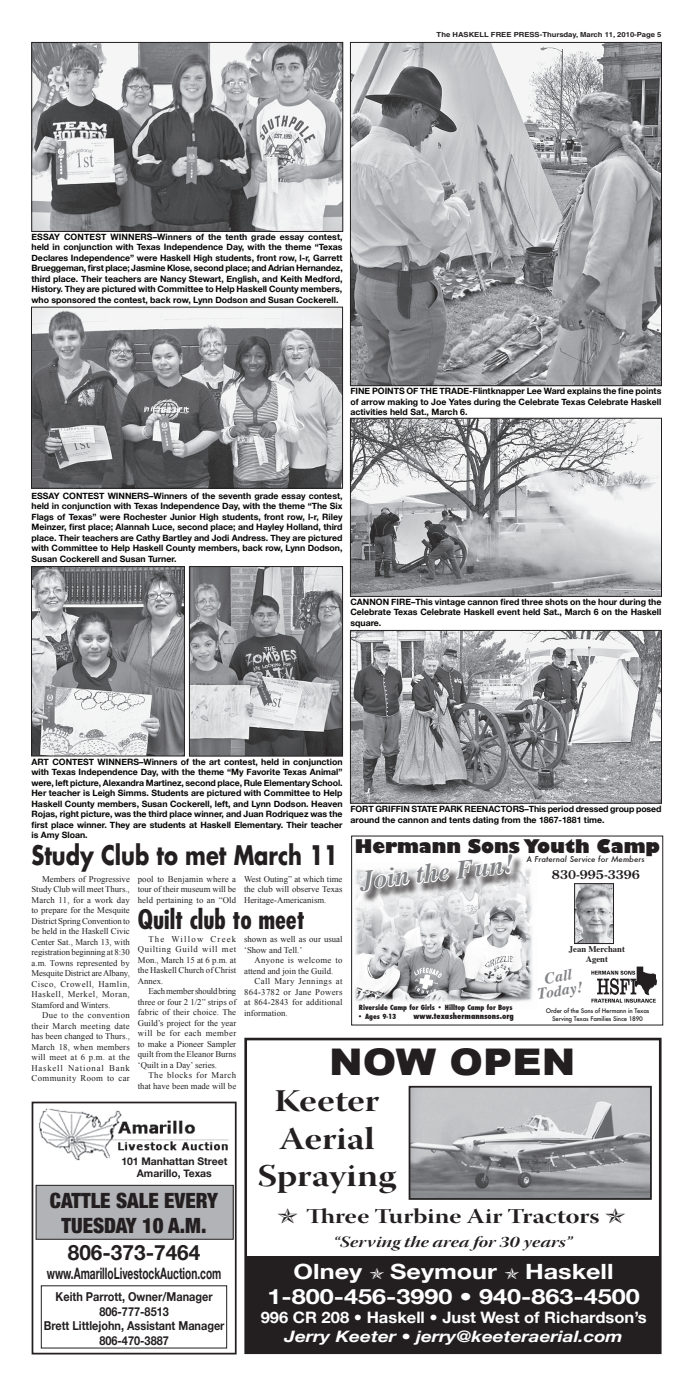
<style>
.page{position:relative;width:693px;height:1386px;background:#fff}
.page>*{position:absolute;margin:0;border:0;box-sizing:border-box;transform-origin:0 0}
.t1{font:900 36.75px "Arial";color:#231f20;scale:1.1 1}
.t2{font:31.5px/37.8px "Warnock Pro Bold Disp";color:#231f20;text-align:center;scale:1.2 1}
.t3{font:700 26.25px "Futura Std";color:#231f20;scale:.8 1}
.t4{font:700 condensed 26.25px "Futura Std";color:#231f20}
.t5{font:italic 700 26.25px "Times";color:#808285}
.t6{font:700 21px/25.2px "Helvetica Neue";color:#fff;text-align:center;scale:1.2 1}
.t7{font:900 condensed 21px/25.2px "Helvetica Neue";color:#231f20;text-align:center}
.t8{font:21px "Warnock Pro Bold Disp";color:#231f20;scale:1.25 1}
.t9{font:700 21px "Helvetica Neue";color:#231f20}
.t10{font:800 18.38px "Gill Sans";color:#231f20}
.t11{font:700 15.75px "Helvetica Neue";color:#fff;scale:1.05 1}
.t12{font:italic 700 15.75px "Helvetica Neue";color:#fff;scale:1.2 1}
.t13{font:700 15.75px "Helvetica Neue";color:#231f20;scale:.64 1}
.t14{font:15.75px "Warnock Pro Bold It Disp";letter-spacing:.005em;color:#231f20;scale:1.25 1}
.t15{font:italic 700 15.75px/14px "Times";color:#808285;text-align:center}
.t16{font:700 12.25px/14.7px "Helvetica Neue";color:#231f20;text-align:center;scale:.89 1}
.t17{font:700 12.25px "Century Old Style Std";color:#231f20}
.t18{font:700 10.5px/12.6px "Helvetica Neue";color:#231f20;text-align:center}
.t19{font:700 8.75px/10.5px "Helvetica Neue";color:#040503;text-align:justify}
.t20{font:8.75px/10.5px "Times New Roman";color:#231f20;text-align:justify}
.t21{font:700 8.75px/9.6px "Times";color:#231f20;text-align:center}
.t22{font:italic 500 7.88px "Futura";color:#231f20}
.t23{font:800 condensed 7.88px "Futura";color:#231f20}
.t24{font:800 condensed 7px "Futura";color:#231f20}
.t25{font:700 7px "Helvetica";color:#231f20;scale:1.1 1}
.t26{font:500 6.12px/7.9px "Futura";letter-spacing:-.02em;color:#231f20;text-align:center}
</style>
<div class="page">
<div style="left:32px;top:1102px;width:205px;height:252px;border:2px solid #231f20"></div>
<div style="left:36px;top:1185px;width:197px;height:54px;background:#b2b3b7"></div>
<div style="left:36px;top:1185px;width:198px;height:55px;border:1px solid #231f20"></div>
<img style="left:38px;top:1108px;width:191px;height:53px">
<div style="left:244px;top:1038px;width:418px;height:316px;border:3px solid #231f20"></div>
<div style="left:246px;top:1256px;width:413px;height:96px;background:#231f20"></div>
<img style="left:412px;top:1089px;width:237px;height:108px">
<div style="left:409px;top:1086px;width:243px;height:114px;border:2px solid #231f20"></div>
<div style="left:351px;top:836px;width:312px;height:189px;border:1px solid #231f20"></div>
<img style="left:355px;top:869px;width:178px;height:133px">
<div style="left:360px;top:855px;width:165px;height:49px;background:#231f20;opacity:.75"></div>
<svg style="left:358px;top:855px;width:156px;height:48px"></svg>
<svg style="left:357px;top:976px;width:158px;height:64px"></svg>
<img style="left:591px;top:966px;width:67px;height:37px">
<img style="left:576px;top:885px;width:36px;height:57px">
<div style="left:574px;top:883px;width:40px;height:61px;border:1px solid #231f20"></div>
<img style="left:352px;top:44px;width:308px;height:340px">
<div style="left:350px;top:42px;width:312px;height:344px;border:1px solid #231f20"></div>
<img style="left:352px;top:420px;width:308px;height:175px">
<div style="left:350px;top:418px;width:312px;height:179px;border:1px solid #231f20"></div>
<img style="left:352px;top:632px;width:308px;height:170px">
<div style="left:350px;top:630px;width:312px;height:174px;border:1px solid #231f20"></div>
<img style="left:191px;top:568px;width:150px;height:187px">
<div style="left:189px;top:566px;width:154px;height:191px;border:1px solid #231f20"></div>
<img style="left:33px;top:568px;width:150px;height:186px">
<div style="left:31px;top:566px;width:154px;height:190px;border:1px solid #231f20"></div>
<img style="left:33px;top:309px;width:308px;height:178px">
<div style="left:31px;top:307px;width:312px;height:182px;border:1px solid #231f20"></div>
<img style="left:33px;top:44px;width:308px;height:186px">
<div style="left:31px;top:42px;width:312px;height:190px;border:1px solid #231f20"></div>
<p class="t25" style="left:437px;top:30px;width:206px">The HASKELL FREE PRESS‑Thursday, March 11, 2010‑Page 5</p>
<p class="t19" style="left:32px;top:231px;width:313px">ESSAY CONTEST WINNERS–Winners of the tenth grade essay contest, held in conjunction with Texas Independence Day, with the theme “Texas Declares Independence” were Haskell High students, front row, l-r, Garrett Brueggeman, first place; Jasmine Klose, second place; and Adrian Hernandez, third place. Their teachers are Nancy Stewart, English, and Keith Medford, History. They are pictured with Committee to Help Haskell County members, who sponsored the contest, back row, Lynn Dodson and Susan Cockerell.</p>
<p class="t19" style="left:350px;top:386px;width:313px">FINE POINTS OF THE TRADE-Flintknapper Lee Ward explains the fine points of arrow making to Joe Yates during the Celebrate Texas Celebrate Haskell activities held Sat., March 6.</p>
<p class="t19" style="left:32px;top:490px;width:313px">ESSAY CONTEST WINNERS–Winners of the seventh grade essay contest, held in conjunction with Texas Independence Day, with the theme “The Six Flags of Texas” were Rochester Junior High students, front row, l-r, Riley Meinzer, first place; Alannah Luce, second place; and Hayley Holland, third place. Their teachers are Cathy Bartley and Jodi Andress. They are pictured with Committee to Help Haskell County members, back row, Lynn Dodson, Susan Cockerell and Susan Turner.</p>
<p class="t19" style="left:350px;top:596px;width:313px">CANNON FIRE–This vintage cannon fired three shots on the hour during the Celebrate Texas Celebrate Haskell event held Sat., March 6 on the Haskell square.</p>
<p class="t19" style="left:32px;top:756px;width:313px">ART CONTEST WINNERS–Winners of the art contest, held in conjunction with Texas Independence Day, with the theme “My Favorite Texas Animal” were, left picture, Alexandra Martinez, second place, Rule Elementary School.<br>Her teacher is Leigh Simms. Students are pictured with Committee to Help Haskell County members, Susan Cockerell, left, and Lynn Dodson. Heaven Rojas, right picture, was the third place winner, and Juan Rodriquez was the first place winner. They are students at Haskell Elementary. Their teacher is Amy Sloan.</p>
<p class="t19" style="left:350px;top:804px;width:128px">FORT GRIFFIN STATE PARK Reena</p>
<p class="t19" style="left:494px;top:804px;width:14px">ctors</p>
<p class="t19" style="left:350px;top:804px;width:313px;text-indent:174px">–This period dressed group posed around the cannon and tents dating from the 1867-1881 time.</p>
<h3 class="t10" style="left:355px;top:835px;width:307px">Hermann Sons Youth Camp</h3>
<h3 class="t3" style="left:32px;top:838px;width:385px">Study Club to met March 11</h3>
<p class="t20" style="left:32px;top:874px;width:100px;text-indent:10px">Members of Progressive Study Club will meet Thurs., March 11, for a work day to prepare for the Mesquite District Spring Convention to be held in the Haskell Civic Center Sat., March 13, with registration beginning at 8:30 a.m. Towns represented by Mesquite District are Albany, Cisco, Crowell, Hamlin, Haskell, Merkel, Moran, Stamford and Winters.</p>
<p class="t20" style="left:32px;top:1010px;width:100px;text-indent:10px">Due to the convention their March meeting date has been changed to Thurs., March 18, when members will meet at 6 p.m. at the Haskell National Bank Community Room to car</p>
<h3 class="t5" style="left:358px;top:856px;width:155px;rotate:-6deg">Join the Fun!</h3>
<p class="t22" style="left:526px;top:853px;width:120px">A Fraternal Service for Members</p>
<h3 class="t17" style="left:552px;top:867px;width:89px">830-995-3396</h3>
<p class="t20" style="left:138px;top:873px;width:100px">pool to Benjamin where a tour of their museum will be held pertaining to an “Old</p>
<p class="t20" style="left:244px;top:873px;width:100px">West Outing” at which time the club will observe Texas Heritage-Americanism.</p>
<h3 class="t4" style="left:138px;top:903px;width:169px">Quilt club to meet</h3>
<p class="t20" style="left:138px;top:934px;width:100px;text-indent:10px">The Willow Creek Quilting Guild will met Mon., March 15 at 6 p.m. at the Haskell Church of Christ Annex.</p>
<p class="t20" style="left:138px;top:986px;width:100px;text-indent:10px">Each member should bring three or four 2 1/2” strips of fabric of their choice. The Guild’s project for the year will be for each member to make a Pioneer Sampler quilt from the Eleanor Burns ‘Quilt in a Day’ series.</p>
<p class="t20" style="left:138px;top:1070px;width:100px;text-align:right">The blocks for March that have been made will be</p>
<p class="t20" style="left:244px;top:934px;width:100px">shown as well as our usual ‘Show and Tell.’</p>
<p class="t20" style="left:244px;top:955px;width:100px;text-indent:10px">Anyone is welcome to attend and join the Guild.</p>
<p class="t20" style="left:244px;top:976px;width:100px;text-indent:10px">Call Mary Jennings at 864-3782 or Jane Powers at 864-2843 for additional information.</p>
<p class="t21" style="left:569px;top:944px;width:58px">Jean Merchant<br>Agent</p>
<h3 class="t15" style="left:534px;top:972px;width:47px;rotate:-9deg">Call<br>Today!</h3>
<p class="t26" style="left:546px;top:1007px;width:105px">Order of the Sons of Hermann in Texas<br>Serving Texas Families Since 1890</p>
<p class="t24" style="left:359px;top:1002px;width:155px">Riverside Camp for Girls • Hilltop Camp for Boys</p>
<p class="t24" style="left:358px;top:1012px;width:40px">• Ages 9-13</p>
<p class="t23" style="left:414px;top:1011px;width:102px">www.texashermannsons.org</p>
<h1 class="t1" style="left:329px;top:1035px;width:225px">NOW OPEN</h1>
<h2 class="t2" style="left:257px;top:1081px;width:117px">Keeter<br>Aerial<br>Spraying</h2>
<h3 class="t8" style="left:335px;top:1204px;width:235px">ree Turbine Air Tractors ✯</h3>
<p class="t18" style="left:121px;top:1154px;width:108px">101 Manhattan Street<br>Amarillo, Texas</p>
<h3 class="t7" style="left:50px;top:1187px;width:170px">CATTLE SALE EVERY<br>TUESDAY 10 A.M.</h3>
<h3 class="t9" style="left:68px;top:1240px;width:134px">806-373-7464</h3>
<h3 class="t13" style="left:47px;top:1264px;width:274px">www.AmarilloLivestockAuction.com</h3>
<h3 class="t16" style="left:44px;top:1289px;width:205px">Keith Parrott, Owner/Manager<br>806-777-8513<br>Brett Littlejohn, Assistant Manager<br>806-470-3887</h3>
<h3 class="t14" style="left:333px;top:1232px;width:192px">“Serving the area for 30 years”</h3>
<h3 class="t6" style="left:268px;top:1259px;width:312px">Olney ✯ Seymour ✯ Haskell<br>1-800-456-3990 • 940-863-4500</h3>
<h3 class="t11" style="left:261px;top:1308px;width:369px">996 CR 208 • Haskell • Just West of Richardson’s</h3>
<h3 class="t12" style="left:285px;top:1327px;width:283px">Jerry Keeter • jerry@keeteraerial.com</h3>
</div>
